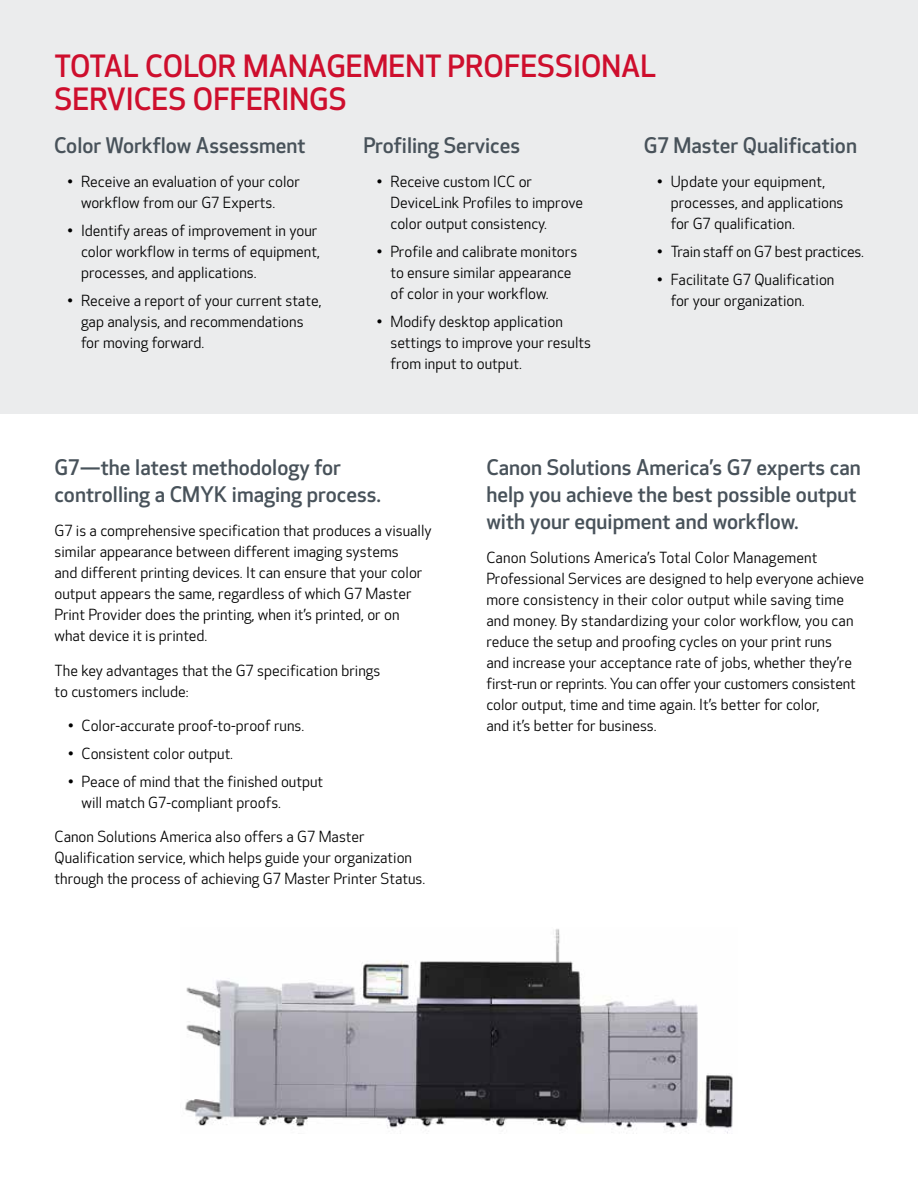
<style>
.page{position:relative;width:918px;height:1188px;background:#fff}
.page>*{position:absolute;margin:0;border:0;box-sizing:border-box;transform-origin:0 0}
.t1{font:500 30px/33px "Optic Sans 301";color:#ce0e2d}
.t2{font:500 21px/27px "Optic Sans 301";color:#48525a}
.t3{font:15px/21px "Optic Sans 201";color:#000}
</style>
<div class="page">
<div style="left:0;top:0;width:918px;height:414px;background:#ebeced"></div>
<img style="left:184px;top:929px;width:549px;height:205px">
<h1 class="t1" style="left:55px;top:50px;width:603px">TOTAL COLOR MANAGEMENT PROFESSIONAL<br>SERVICES OFFERINGS</h1>
<h2 class="t2" style="left:54px;top:132px;width:253px">Color Workflow Assessment</h2>
<p class="t3" style="left:81px;top:172px;width:220px;text-indent:-14px">• Receive an evaluation of your color workflow from our G7 Experts.</p>
<p class="t3" style="left:81px;top:221px;width:240px;text-indent:-14px">• Identify areas of improvement in your color workflow in terms of equipment, processes, and applications.</p>
<p class="t3" style="left:81px;top:290px;width:242px;text-indent:-14px">• Receive a report of your current state, gap analysis, and recommendations for moving forward.</p>
<h2 class="t2" style="left:363px;top:132px;width:158px">Profiling Services</h2>
<p class="t3" style="left:390px;top:172px;width:194px;text-indent:-13px">• Receive custom ICC or<br>DeviceLink Profiles to improve color output consistency.</p>
<p class="t3" style="left:390px;top:242px;width:188px;text-indent:-13px">• Profile and calibrate monitors to ensure similar appearance of color in your workflow.</p>
<p class="t3" style="left:390px;top:311px;width:202px;text-indent:-13px">• Modify desktop application settings to improve your results from input to output.</p>
<h2 class="t2" style="left:644px;top:132px;width:215px">G7 Master Qualification</h2>
<p class="t3" style="left:671px;top:172px;width:174px;text-indent:-14px">• Update your equipment, processes, and applications for G7 qualification.</p>
<p class="t3" style="left:657px;top:242px;width:208px">• Train staff on G7 best practices.</p>
<p class="t3" style="left:671px;top:269px;width:165px;text-indent:-14px">• Facilitate G7 Qualification for your organization.</p>
<h2 class="t2" style="left:55px;top:454px;width:328px">G7—the latest methodology for controlling a CMYK imaging process.</h2>
<p class="t3" style="left:55px;top:521px;width:379px">G7 is a comprehensive specification that produces a visually similar appearance between different imaging systems<br>and different printing devices. It can ensure that your color output appears the same, regardless of which G7 Master Print Provider does the printing, when it’s printed, or on what device it is printed.</p>
<p class="t3" style="left:55px;top:660px;width:327px">The key advantages that the G7 specification brings to customers include:</p>
<p class="t3" style="left:68px;top:716px;width:238px">• Color-accurate proof-to-proof runs.</p>
<p class="t3" style="left:68px;top:744px;width:167px">• Consistent color output.</p>
<p class="t3" style="left:82px;top:771px;width:243px;text-indent:-14px">• Peace of mind that the finished output will match G7-compliant proofs.</p>
<p class="t3" style="left:55px;top:827px;width:372px">Canon Solutions America also offers a G7 Master<br>Qualification service, which helps guide your organization through the process of achieving G7 Master Printer Status.</p>
<h2 class="t2" style="left:486px;top:454px;width:376px">Canon Solutions America’s G7 experts can help you achieve the best possible output with your equipment and workflow.</h2>
<p class="t3" style="left:486px;top:548px;width:379px">Canon Solutions America’s Total Color Management Professional Services are designed to help everyone achieve more consistency in their color output while saving time and money. By standardizing your color workflow, you can reduce the setup and proofing cycles on your print runs<br>and increase your acceptance rate of jobs, whether they’re first-run or reprints. You can offer your customers consistent color output, time and time again. It’s better for color,<br>and it’s better for business.</p>
</div>
